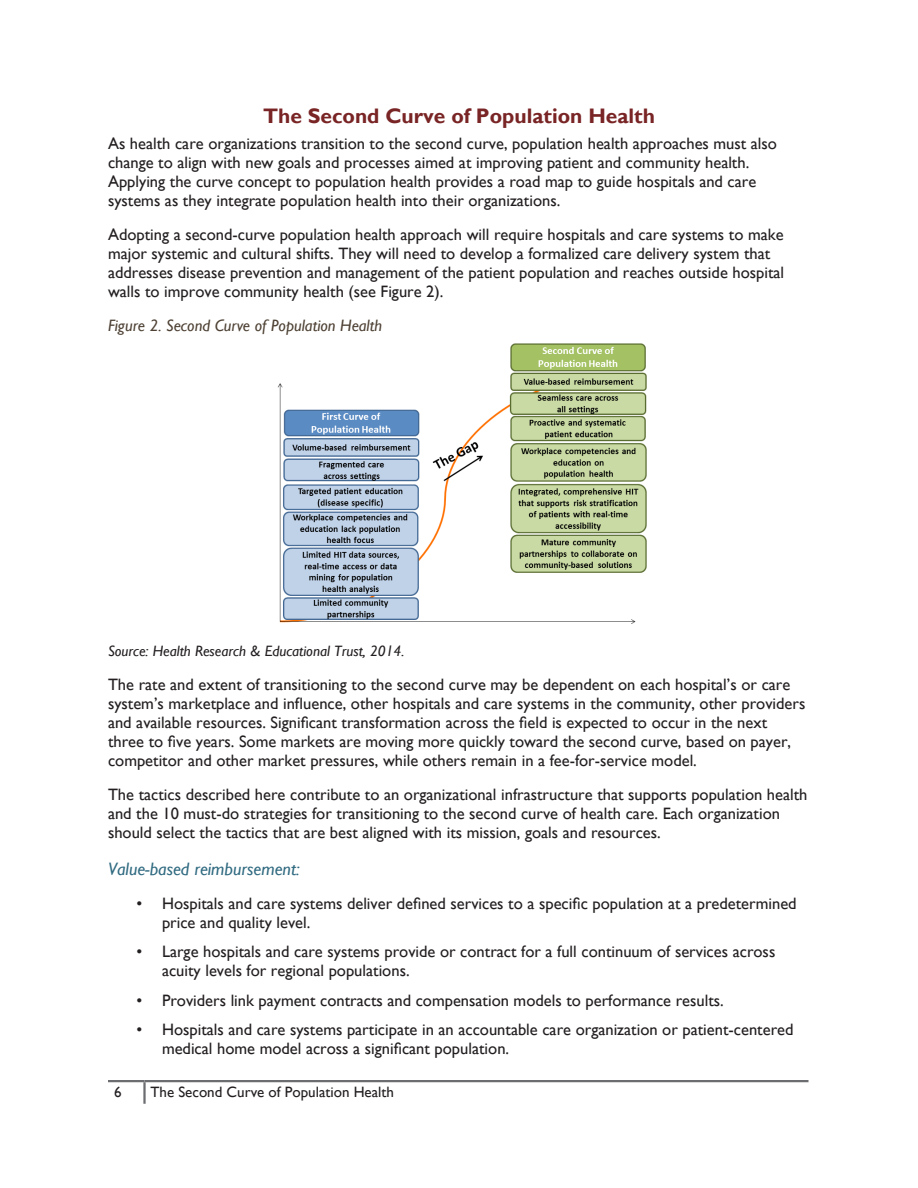
<style>
.page{position:relative;width:918px;height:1188px;background:#fff}
.page>*{position:absolute;margin:0;border:0;box-sizing:border-box;transform-origin:0 0}
.Main_Header{font:700 21px "Gill Sans";color:#792425}
.Subhead_1{font:italic 18px "Gill Sans";color:#316b81}
.t1{font:16.5px/18.9px "Gill Sans";color:#231f20}
.t2{font:16.5px/19px "Gill Sans";color:#221e1f}
.Figure{font:italic 16.5px "Gill Sans";color:#4e4134}
.t3{font:italic 15px "Gill Sans";color:#231f20}
.t4{font:15px "Gill Sans";color:#231f20}
.s1{color:#231f20}
</style>
<div class="page">
<hr style="left:108px;top:1080px;width:37px;height:2px;background:#6c6d70">
<hr style="left:145px;top:1080px;width:663px;height:2px;background:#6c6d70">
<hr style="left:143px;top:1082px;width:3px;height:22px;background:#6c6d70">
<img style="left:277px;top:343px;width:370px;height:281px">
<p class="Main_Header" style="left:263px;top:103px;width:394px">The Second Curve of Population Health</p>
<p class="t1" style="left:108px;top:134px;width:671px">As health care organizations transition to the second curve, population health approaches must also change to align with new goals and processes aimed at improving patient and community health.<br>Applying the curve concept to population health provides a road map to guide hospitals and care systems as they integrate population health into their organizations.</p>
<p class="t1" style="left:108px;top:225px;width:678px">Adopting a second-curve population health approach will require hospitals and care systems to make major systemic and cultural shifts. They will need to develop a formalized care delivery system that addresses disease prevention and management of the patient population and reaches outside hospital walls to improve community health (see Figure 2).</p>
<p class="Figure" style="left:108px;top:316px;width:276px">Figure 2. Second Curve of Population Health</p>
<p class="t3" style="left:108px;top:642px;width:298px">Source: Health Research &amp; Educational Trust, 2014.</p>
<p class="t1" style="left:108px;top:676px;width:699px">The rate and extent of transitioning to the second curve may be dependent on each hospital’s or care system’s marketplace and influence, other hospitals and care systems in the community, other providers and available resources. Significant transformation across the field is expected to occur in the next three to five years. Some markets are moving more quickly toward the second curve, based on payer, competitor and other market pressures, while others remain in a fee-for-service model.</p>
<p class="t1" style="left:108px;top:785px;width:701px">The tactics described here contribute to an organizational infrastructure that supports population health and the 10 must-do strategies for transitioning to the second curve of health care. Each organization should select the tactics that are best aligned with its mission, goals and resources.</p>
<p class="Subhead_1" style="left:108px;top:858px;width:193px">Value-based reimbursement:</p>
<p class="t1" style="left:162px;top:894px;width:636px;text-indent:-26px">• Hospitals and care systems deliver defined services to a specific population at a predetermined price and quality level.</p>
<p class="t1" style="left:162px;top:942px;width:615px;text-indent:-26px">• Large hospitals and care systems provide or contract for a full continuum of services across acuity levels for regional populations.</p>
<p class="t2" style="left:136px;top:991px;width:589px"><span class="s1">•</span> Providers link payment contracts and compensation models to performance results.</p>
<p class="t2" style="left:162px;top:1020px;width:633px;text-indent:-26px"><span class="s1">•</span> Hospitals and care systems participate in an accountable care organization or patient-centered medical home model across a significant population.</p>
<p class="t4" style="left:114px;top:1084px;width:9px">6</p>
<p class="t4" style="left:151px;top:1084px;width:245px">The Second Curve of Population Health</p>
</div>
